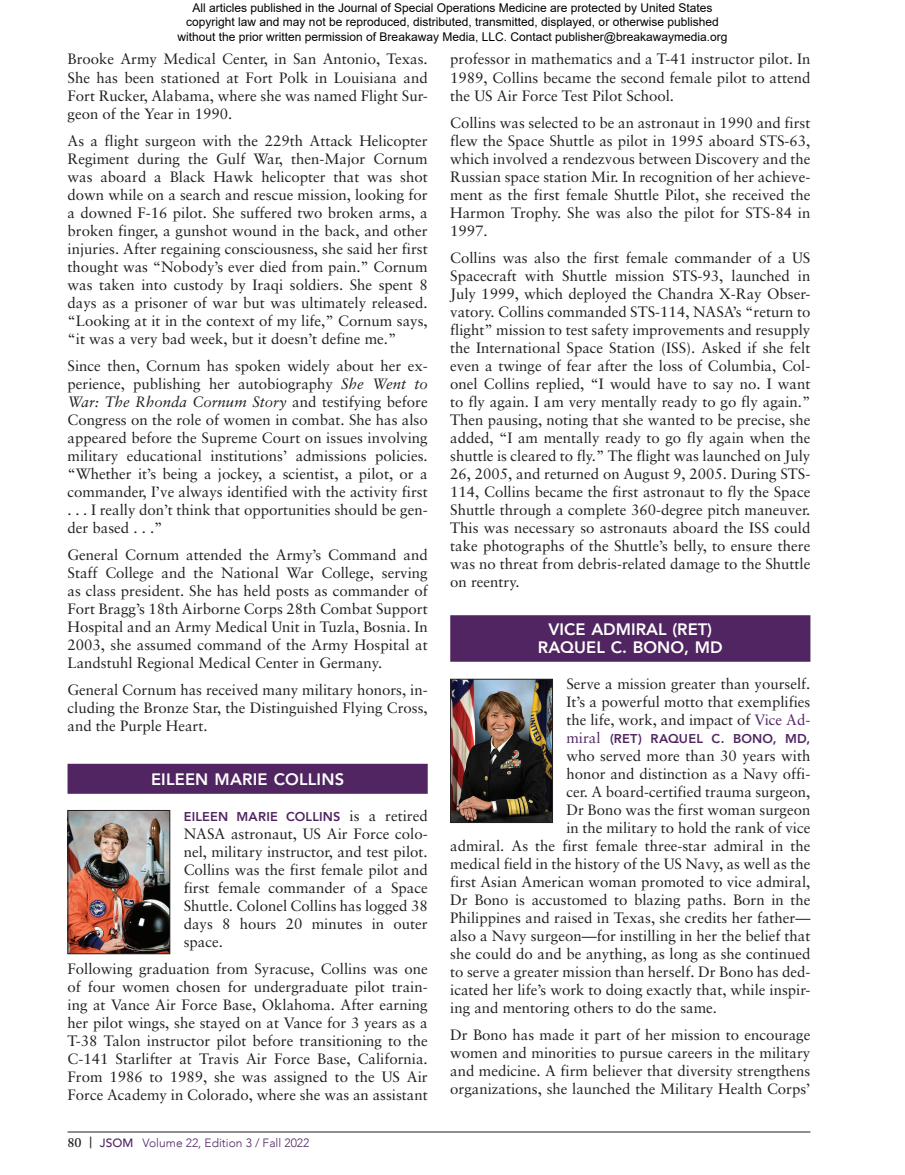
<style>
.page{position:relative;width:905px;height:1175px;background:#fff}
.page>*{position:absolute;margin:0;border:0;box-sizing:border-box;transform-origin:0 0}
.t1{font:800 16.5px/18px "Avenir";color:#fff;text-align:center}
.t2{font:15px/18px "Sabon";color:#231f20;text-align:justify}
.t3{font:800 12.75px "Avenir";letter-spacing:.015em;color:#512562}
.t4{font:12px/14.4px "Arial";color:#000;text-align:center}
.t5{font:300 12px "Avenir";color:#512562}
.s1{font-style:italic}
.s2{font-family:"Sabon";font-weight:400;font-size:15px;color:#231f20}
.s3{font-family:"Sabon";font-weight:700;font-size:12.75px;color:#231f20}
.s4{font-family:"Gotham Condensed";font-weight:500;font-size:13.5px;color:#231f20}
.s5{font-weight:500}
.s6{color:#512562}
.s7{font-family:"Sabon";font-weight:400;font-size:15px}
</style>
<div class="page">
<hr style="left:68px;top:1131px;width:742px;height:1px;background:#231f20">
<div style="left:68px;top:763px;width:360px;height:30px;background:#512562"></div>
<img style="left:70px;top:812px;width:98px;height:140px">
<div style="left:68px;top:810px;width:102px;height:144px;border:1px solid #231f20"></div>
<div style="left:450px;top:615px;width:360px;height:46px;background:#512562"></div>
<img style="left:452px;top:681px;width:99px;height:140px">
<div style="left:450px;top:679px;width:103px;height:144px;border:1px solid #231f20"></div>
<p class="t4" style="left:177px;top:0;width:551px">All articles published in the Journal of Special Operations Medicine are protected by United States copyright law and may not be reproduced, distributed, transmitted, displayed, or otherwise published without the prior written permission of Breakaway Media, LLC. Contact publisher@breakawaymedia.org</p>
<p class="t2" style="left:68px;top:50px;width:361px">Brooke Army Medical Center, in San Antonio, Texas.<br>She has been stationed at Fort Polk in Louisiana and Fort Rucker, Alabama, where she was named Flight Sur&shy;geon of the Year in 1990.</p>
<p class="t2" style="left:68px;top:131px;width:362px">As a flight surgeon with the 229th Attack Helicopter Regiment during the Gulf War, then-Major Cornum was aboard a Black Hawk helicopter that was shot down while on a search and rescue mission, looking for a downed F-16 pilot. She suffered two broken arms, a broken finger, a gunshot wound in the back, and other injuries. After regaining consciousness, she said her first thought was “Nobody’s ever died from pain.” Cornum was taken into custody by Iraqi soldiers. She spent 8 days as a prisoner of war but was ultimately released. “Looking at it in the context of my life,” Cornum says, “it was a very bad week, but it doesn’t define me.”</p>
<p class="t2" style="left:68px;top:356px;width:362px">Since then, Cornum has spoken widely about her ex&shy;perience, publishing her autobiography <span class="s1">She Went to War: The Rhonda Cornum Story</span> and testifying before Congress on the role of women in combat. She has also appeared before the Supreme Court on issues involving military educational institutions’ admissions policies. “Whether it’s being a jockey, a scientist, a pilot, or a commander, I’ve always identified with the activity first . . . I really don’t think that opportunities should be gen&shy;der based . . .”</p>
<p class="t2" style="left:68px;top:545px;width:361px">General Cornum attended the Army’s Command and Staff College and the National War College, serving as class president. She has held posts as commander of Fort Bragg’s 18th Airborne Corps 28th Combat Support Hospital and an Army Medical Unit in Tuzla, Bosnia. In 2003, she assumed command of the Army Hospital at Landstuhl Regional Medical Center in Germany.</p>
<p class="t2" style="left:68px;top:680px;width:362px">General Cornum has received many military honors, in&shy;cluding the Bronze Star, the Distinguished Flying Cross, and the Purple Heart.</p>
<p class="t1" style="left:151px;top:770px;width:195px">EILEEN MARIE COLLINS</p>
<p class="t3" style="left:184px;top:806px;width:245px">EILEEN MARIE COLLINS <span class="s2">is a retired</span></p>
<p class="t2" style="left:184px;top:824px;width:245px">NASA astronaut, US Air Force colo&shy;nel, military instructor, and test pilot.<br>Collins was the first female pilot and first female commander of a Space Shuttle. Colonel Collins has logged 38 days 8 hours 20 minutes in outer space.</p>
<p class="t2" style="left:68px;top:959px;width:362px">Following graduation from Syracuse, Collins was one of four women chosen for undergraduate pilot train&shy;ing at Vance Air Force Base, Oklahoma. After earning her pilot wings, she stayed on at Vance for 3 years as a T-38 Talon instructor pilot before transitioning to the C-141 Starlifter at Travis Air Force Base, California.<br>From 1986 to 1989, she was assigned to the US Air Force Academy in Colorado, where she was an assistant</p>
<p class="t5" style="left:68px;top:1135px;width:243px"><span class="s3">80</span> <span class="s4">|</span> <span class="s5">JSOM</span> Volume 22, Edition 3 / Fall 2022</p>
<p class="t2" style="left:450px;top:50px;width:361px">professor in mathematics and a T-41 instructor pilot. In 1989, Collins became the second female pilot to attend the US Air Force Test Pilot School.</p>
<p class="t2" style="left:450px;top:113px;width:362px">Collins was selected to be an astronaut in 1990 and first flew the Space Shuttle as pilot in 1995 aboard STS-63, which involved a rendezvous between Discovery and the Russian space station Mir. In recognition of her achieve&shy;ment as the first female Shuttle Pilot, she received the Harmon Trophy. She was also the pilot for STS-84 in 1997.</p>
<p class="t2" style="left:450px;top:248px;width:362px">Collins was also the first female commander of a US Spacecraft with Shuttle mission STS-93, launched in July 1999, which deployed the Chandra X-Ray Obser&shy;vatory. Collins commanded STS-114, NASA’s “return to flight” mission to test safety improvements and resupply the International Space Station (ISS). Asked if she felt even a twinge of fear after the loss of Columbia, Col&shy;onel Collins replied, “I would have to say no. I want to fly again. I am very mentally ready to go fly again.” Then pausing, noting that she wanted to be precise, she added, “I am mentally ready to go fly again when the shuttle is cleared to fly.” The flight was launched on July 26, 2005, and returned on August 9, 2005. During STS-114, Collins became the first astronaut to fly the Space Shuttle through a complete 360-degree pitch maneuver.<br>This was necessary so astronauts aboard the ISS could take photographs of the Shuttle’s belly, to ensure there was no threat from debris-related damage to the Shuttle on reentry.</p>
<p class="t1" style="left:538px;top:620px;width:186px">VICE ADMIRAL (RET)<br>RAQUEL C. BONO, MD</p>
<p class="t2" style="left:566px;top:674px;width:245px">Serve a mission greater than yourself.<br>It’s a powerful motto that exemplifies the life, work, and impact of <span class="s6">Vice Ad-</span></p>
<p class="t3" style="left:566px;top:728px;width:245px"><span class="s7">miral</span> (RET) RAQUEL C. BONO, MD,</p>
<p class="t2" style="left:566px;top:746px;width:245px">who served more than 30 years with</p>
<p class="t2" style="left:566px;top:764px;width:245px">honor and distinction as a Navy offi-</p>
<p class="t2" style="left:566px;top:782px;width:245px">cer. A board-certified trauma surgeon,</p>
<p class="t2" style="left:566px;top:800px;width:245px">Dr Bono was the first woman surgeon</p>
<p class="t2" style="left:566px;top:818px;width:245px">in the military to hold the rank of vice</p>
<p class="t2" style="left:450px;top:836px;width:362px">admiral. As the first female three-star admiral in the</p>
<p class="t2" style="left:450px;top:854px;width:362px">medical field in the history of the US Navy, as well as the</p>
<p class="t2" style="left:450px;top:872px;width:361px">first Asian American woman promoted to vice admiral,</p>
<p class="t2" style="left:450px;top:890px;width:362px">Dr Bono is accustomed to blazing paths. Born in the</p>
<p class="t2" style="left:450px;top:908px;width:362px">Philippines and raised in Texas, she credits her father—</p>
<p class="t2" style="left:450px;top:926px;width:361px">also a Navy surgeon—for instilling in her the belief that</p>
<p class="t2" style="left:450px;top:944px;width:361px">she could do and be anything, as long as she continued</p>
<p class="t2" style="left:450px;top:962px;width:361px">to serve a greater mission than herself. Dr Bono has ded-</p>
<p class="t2" style="left:450px;top:980px;width:361px">icated her life’s work to doing exactly that, while inspir-</p>
<p class="t2" style="left:450px;top:998px;width:268px">ing and mentoring others to do the same.</p>
<p class="t2" style="left:450px;top:1025px;width:361px">Dr Bono has made it part of her mission to encourage women and minorities to pursue careers in the military and medicine. A firm believer that diversity strengthens organizations, she launched the Military Health Corps’</p>
</div>
